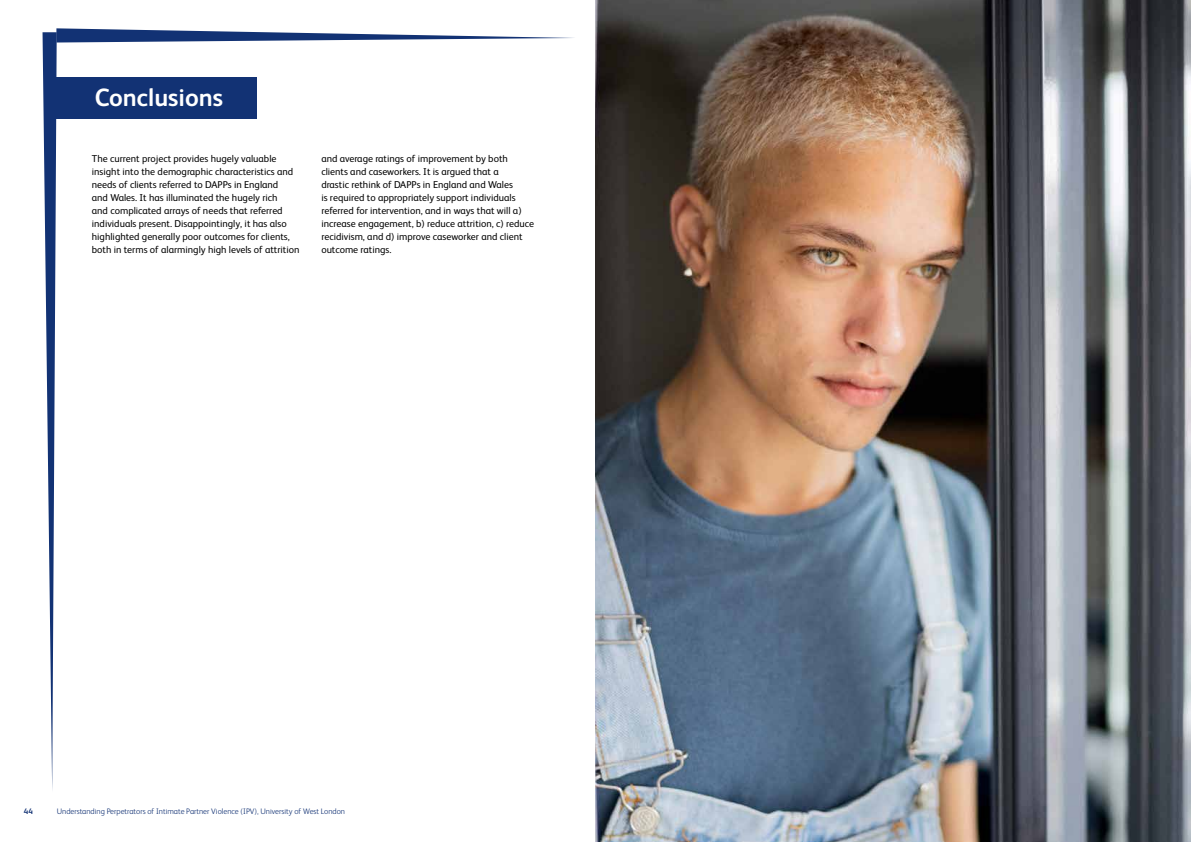
<style>
.page{position:relative;width:1191px;height:842px;background:#fff}
.page>*{position:absolute;margin:0;border:0;box-sizing:border-box;transform-origin:0 0}
.t1{font:700 25px "FS Albert";color:#fff}
.t2{font:10px/13px "FS Albert";color:#000}
.t3{font:300 8px "FS Albert";color:#123274}
.t4{font:700 8px "FS Albert";color:#123274}
</style>
<div class="page">
<svg style="left:43px;top:28px;width:531px;height:762px"></svg>
<div style="left:45px;top:77px;width:211px;height:41px;background:#123274"></div>
<img style="left:595px;top:0;width:596px;height:842px">
<h1 class="t1" style="left:95px;top:80px;width:130px">Conclusions</h1>
<p class="t2" style="left:92px;top:152px;width:209px">The current project provides hugely valuable insight into the demographic characteristics and needs of clients referred to DAPPs in England<br>and Wales. It has illuminated the hugely rich<br>and complicated arrays of needs that referred individuals present. Disappointingly, it has also highlighted generally poor outcomes for clients, both in terms of alarmingly high levels of attrition</p>
<p class="t2" style="left:321px;top:152px;width:214px">and average ratings of improvement by both clients and caseworkers. It is argued that a<br>drastic rethink of DAPPs in England and Wales<br>is required to appropriately support individuals referred for intervention, and in ways that will a) increase engagement, b) reduce attrition, c) reduce recidivism, and d) improve caseworker and client outcome ratings.</p>
<p class="t4" style="left:24px;top:806px;width:10px">44</p>
<p class="t3" style="left:57px;top:806px;width:290px">Understanding Perpetrators of Intimate Partner Violence (IPV), University of West London</p>
</div>
